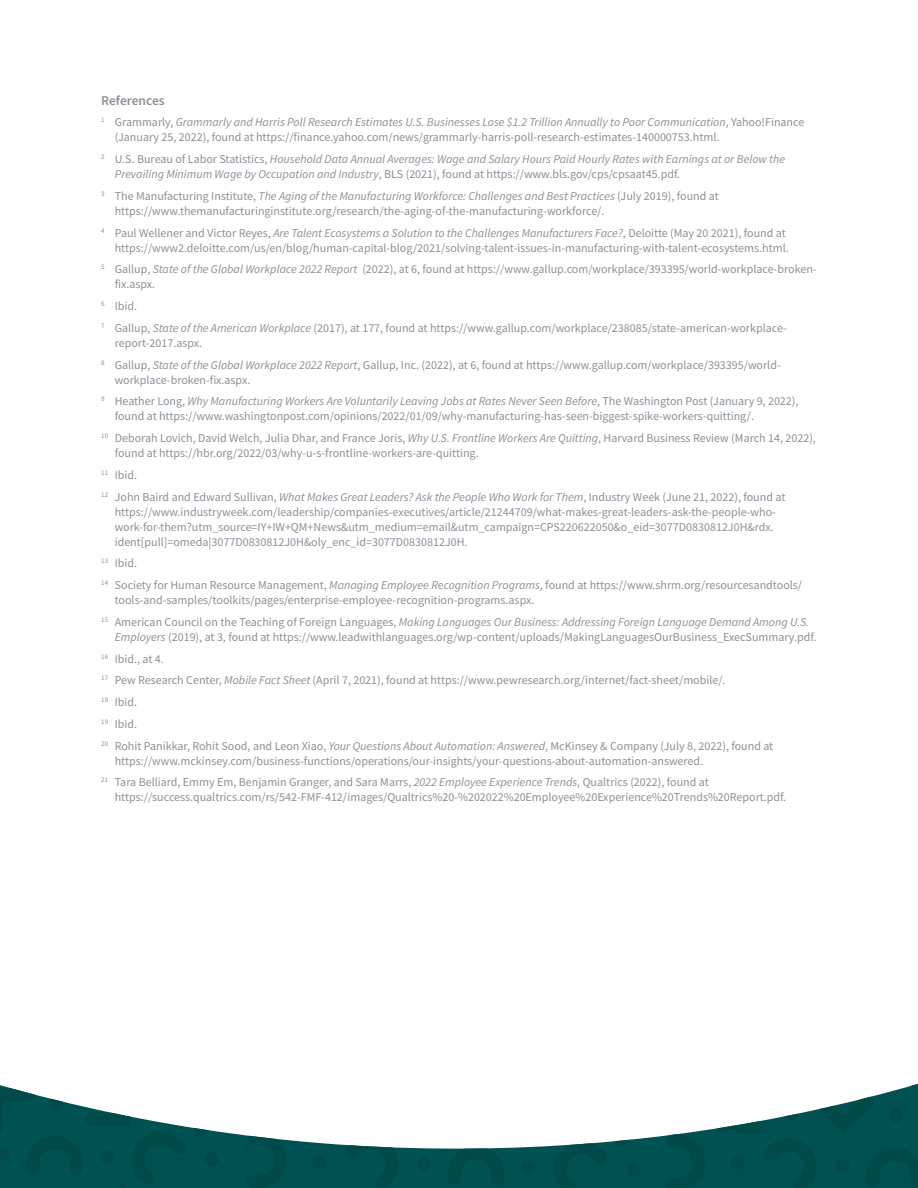
<style>
.page{position:relative;width:918px;height:1188px;background:#fff}
.page>*{position:absolute;margin:0;border:0;box-sizing:border-box;transform-origin:0 0}
.footnote_-_header{font:600 13.5px "Source Sans Pro";letter-spacing:-.005em;color:#8a9198}
.footnotes_-_list{font:12px/15px "Source Sans Pro";color:#8a9198}
.footnotes_-_list-2{font:italic 12px/15px "Source Sans Pro";color:#8a9198}
.s1{font-style:italic}
.s2{font-style:normal}
</style>
<div class="page">
<svg style="left:234px;top:1128px;width:482px;height:60px;background:#276c6c"></svg>
<svg style="left:614px;top:1128px;width:40px;height:19px"></svg>
<svg style="left:247px;top:1132px;width:40px;height:56px;background:#1a6060"></svg>
<svg style="left:298px;top:1128px;width:310px;height:60px"></svg>
<div style="left:626px;top:1162px;width:14px;height:15px;background:#004a4a;border-radius:50%"></div>
<div style="left:521px;top:1160px;width:15px;height:14px;background:#004a4a;border-radius:50%"></div>
<div style="left:417px;top:1157px;width:14px;height:15px;background:#004a4a;border-radius:50%"></div>
<div style="left:312px;top:1155px;width:14px;height:14px;background:#004a4a;border-radius:50%"></div>
<div style="left:665px;top:1134px;width:41px;height:54px;background:#004e4e"></div>
<svg style="left:716px;top:1084px;width:202px;height:104px"></svg>
<div style="left:835px;top:1159px;width:15px;height:14px;background:#004a4a;border-radius:50%"></div>
<div style="left:731px;top:1157px;width:14px;height:14px;background:#004a4a;border-radius:50%"></div>
<div style="left:889px;top:1108px;width:14px;height:14px;background:#004a4a;border-radius:50%"></div>
<svg style="left:784px;top:1106px;width:15px;height:14px"></svg>
<svg style="left:0;top:1085px;width:234px;height:103px"></svg>
<div style="left:153px;top:1099px;width:15px;height:14px;background:#fff;border-radius:50%"></div>
<svg style="left:49px;top:1096px;width:14px;height:14px"></svg>
<p class="footnote_-_header" style="left:101px;top:91px;width:65px">References</p>
<p class="footnotes_-_list" style="left:115px;top:115px;width:691px;text-indent:-14px"><sup>1</sup> Grammarly, <span class="s1">Grammarly and Harris Poll Research Estimates U.S. Businesses Lose $1.2 Trillion Annually to Poor Communication</span>, Yahoo!Finance (January 25, 2022), found at https://finance.yahoo.com/news/grammarly-harris-poll-research-estimates-140000753.html.</p>
<p class="footnotes_-_list-2" style="left:115px;top:152px;width:672px;text-indent:-14px"><sup>2</sup> <span class="s2">U.S. Bureau of Labor Statistics,</span> Household Data Annual Averages: Wage and Salary Hours Paid Hourly Rates with Earnings at or Below the<br>Prevailing Minimum Wage by Occupation and Industry<span class="s2">, BLS (2021), found at https://www.bls.gov/cps/cpsaat45.pdf.</span></p>
<p class="footnotes_-_list" style="left:115px;top:188px;width:606px;text-indent:-14px"><sup>3</sup> The Manufacturing Institute, <span class="s1">The Aging of the Manufacturing Workforce: Challenges and Best Practices</span> (July 2019), found at https://www.themanufacturinginstitute.org/research/the-aging-of-the-manufacturing-workforce/.</p>
<p class="footnotes_-_list" style="left:101px;top:225px;width:689px;text-align:right"><sup>4</sup> Paul Wellener and Victor Reyes, <span class="s1">Are Talent Ecosystems a Solution to the Challenges Manufacturers Face?</span>, Deloitte (May 20 2021), found at https://www2.deloitte.com/us/en/blog/human-capital-blog/2021/solving-talent-issues-in-manufacturing-with-talent-ecosystems.html.</p>
<p class="footnotes_-_list" style="left:115px;top:262px;width:703px;text-indent:-14px"><sup>5</sup> Gallup, <span class="s1">State of the Global Workplace 2022 Report</span> (2022), at 6, found at https://www.gallup.com/workplace/393395/world-workplace-broken&shy;fix.aspx.</p>
<p class="footnotes_-_list" style="left:101px;top:299px;width:37px"><sup>6</sup> Ibid.</p>
<p class="footnotes_-_list" style="left:115px;top:320px;width:674px;text-indent:-14px"><sup>7</sup> Gallup, <span class="s1">State of the American Workplace</span> (2017), at 177, found at https://www.gallup.com/workplace/238085/state-american-workplace&shy;report-2017.aspx.</p>
<p class="footnotes_-_list" style="left:115px;top:357px;width:667px;text-indent:-14px"><sup>8</sup> Gallup, <span class="s1">State of the Global Workplace 2022 Report</span>, Gallup, Inc. (2022), at 6, found at https://www.gallup.com/workplace/393395/world&shy;workplace-broken-fix.aspx.</p>
<p class="footnotes_-_list" style="left:115px;top:394px;width:685px;text-indent:-14px"><sup>9</sup> Heather Long, <span class="s1">Why Manufacturing Workers Are Voluntarily Leaving Jobs at Rates Never Seen Before</span>, The Washington Post (January 9, 2022), found at https://www.washingtonpost.com/opinions/2022/01/09/why-manufacturing-has-seen-biggest-spike-workers-quitting/.</p>
<p class="footnotes_-_list" style="left:115px;top:431px;width:703px;text-indent:-14px"><sup>10</sup> Deborah Lovich, David Welch, Julia Dhar, and France Joris, <span class="s1">Why U.S. Frontline Workers Are Quitting</span>, Harvard Business Review (March 14, 2022), found at https://hbr.org/2022/03/why-u-s-frontline-workers-are-quitting.</p>
<p class="footnotes_-_list" style="left:101px;top:467px;width:37px"><sup>11</sup> Ibid.</p>
<p class="footnotes_-_list" style="left:115px;top:489px;width:672px;text-indent:-14px"><sup>12</sup> John Baird and Edward Sullivan, <span class="s1">What Makes Great Leaders? Ask the People Who Work for Them</span>, Industry Week (June 21, 2022), found at https://www.industryweek.com/leadership/companies-executives/article/21244709/what-makes-great-leaders-ask-the-people-who&shy;work-for-them?utm_source=IY+IW+QM+News&amp;utm_medium=email&amp;utm_campaign=CPS220622050&amp;o_eid=3077D0830812J0H&amp;rdx. ident[pull]=omeda|3077D0830812J0H&amp;oly_enc_id=3077D0830812J0H.</p>
<p class="footnotes_-_list" style="left:101px;top:556px;width:37px"><sup>13</sup> Ibid.</p>
<p class="footnotes_-_list" style="left:115px;top:578px;width:689px;text-indent:-14px"><sup>14</sup> Society for Human Resource Management, <span class="s1">Managing Employee Recognition Programs</span>, found at https://www.shrm.org/resourcesandtools/ tools-and-samples/toolkits/pages/enterprise-employee-recognition-programs.aspx.</p>
<p class="footnotes_-_list" style="left:115px;top:614px;width:703px;text-indent:-14px"><sup>15</sup> American Council on the Teaching of Foreign Languages, <span class="s1">Making Languages Our Business: Addressing Foreign Language Demand Among U.S.<br>Employers</span> (2019), at 3, found at https://www.leadwithlanguages.org/wp-content/uploads/MakingLanguagesOurBusiness_ExecSummary.pdf.</p>
<p class="footnotes_-_list" style="left:101px;top:651px;width:64px"><sup>16</sup> Ibid., at 4.</p>
<p class="footnotes_-_list" style="left:101px;top:673px;width:626px"><sup>17</sup> Pew Research Center, <span class="s1">Mobile Fact Sheet</span> (April 7, 2021), found at https://www.pewresearch.org/internet/fact-sheet/mobile/.</p>
<p class="footnotes_-_list" style="left:101px;top:695px;width:37px"><sup>18</sup> Ibid.</p>
<p class="footnotes_-_list" style="left:101px;top:716px;width:37px"><sup>19</sup> Ibid.</p>
<p class="footnotes_-_list" style="left:115px;top:738px;width:660px;text-indent:-14px"><sup>20</sup> Rohit Panikkar, Rohit Sood, and Leon Xiao, <span class="s1">Your Questions About Automation: Answered</span>, McKinsey &amp; Company (July 8, 2022), found at https://www.mckinsey.com/business-functions/operations/our-insights/your-questions-about-automation-answered.</p>
<p class="footnotes_-_list" style="left:115px;top:775px;width:673px;text-indent:-14px"><sup>21</sup> Tara Belliard, Emmy Em, Benjamin Granger, and Sara Marrs, <span class="s1">2022 Employee Experience Trends</span>, Qualtrics (2022), found at https://success.qualtrics.com/rs/542-FMF-412/images/Qualtrics%20-%202022%20Employee%20Experience%20Trends%20Report.pdf.</p>
</div>
